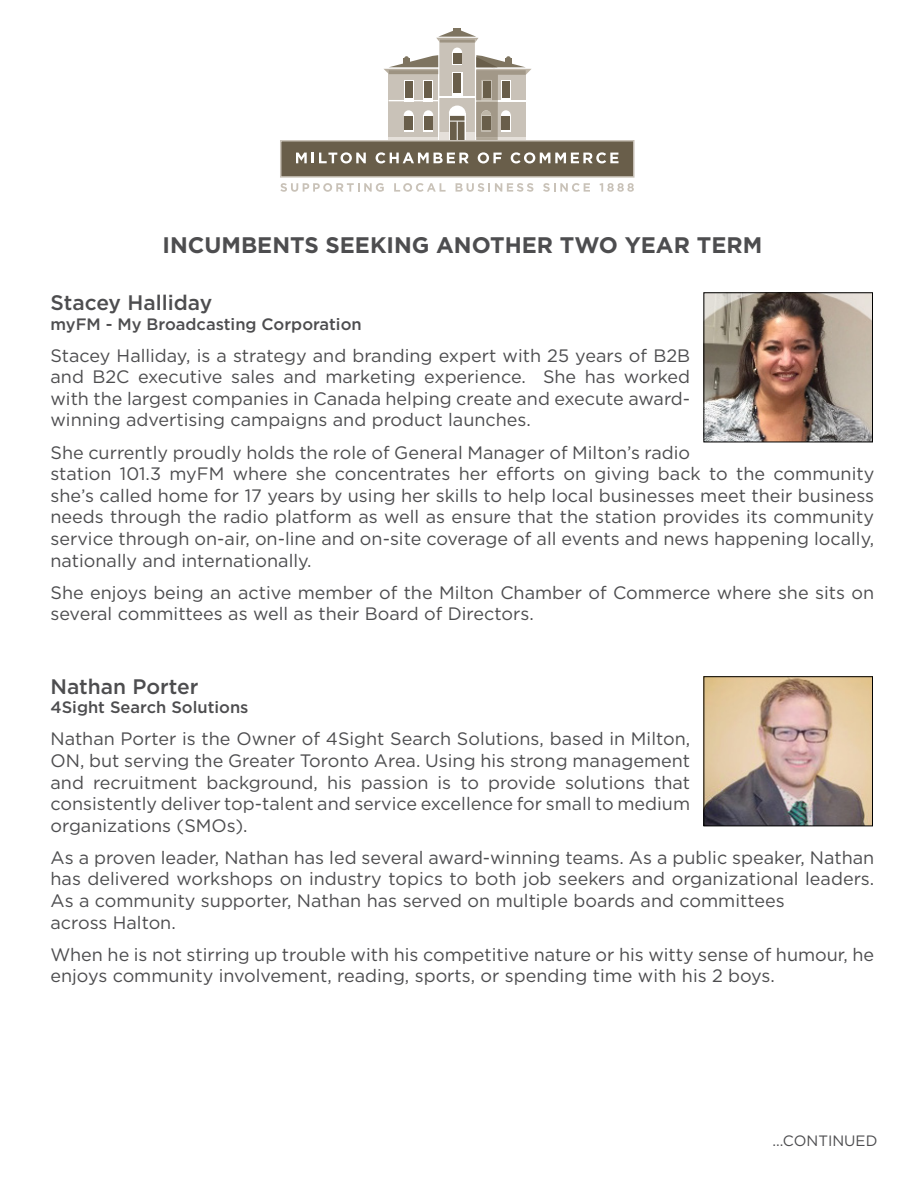
<style>
.page{position:relative;width:918px;height:1188px;background:#fff}
.page>*{position:absolute;margin:0;border:0;box-sizing:border-box;transform-origin:0 0}
.t1{font:700 22.5px "Gotham";color:#4d4d4f}
.t2{font:500 21px "Gotham";color:#4d4d4f}
.t3{font:18px/21.6px "Gotham";color:#4d4d4f}
.t4{font:500 16.5px "Gotham";color:#4d4d4f}
.t5{font:15px "Gotham";color:#4d4d4f}
</style>
<div class="page">
<svg style="left:280px;top:183px;width:104px;height:9px"></svg>
<svg style="left:394px;top:183px;width:52px;height:9px"></svg>
<svg style="left:456px;top:183px;width:77px;height:9px"></svg>
<svg style="left:543px;top:183px;width:47px;height:9px"></svg>
<svg style="left:600px;top:183px;width:34px;height:9px"></svg>
<div style="left:281px;top:141px;width:353px;height:36px;background:#695e4a"></div>
<svg style="left:296px;top:152px;width:70px;height:11px"></svg>
<svg style="left:376px;top:152px;width:93px;height:11px"></svg>
<svg style="left:478px;top:152px;width:24px;height:11px"></svg>
<svg style="left:511px;top:152px;width:108px;height:11px"></svg>
<svg style="left:384px;top:28px;width:147px;height:112px"></svg>
<hr style="left:476px;top:137px;width:22px;height:4px;background:#b2a99a">
<div style="left:483px;top:81px;width:8px;height:17px;background:#695e4a"></div>
<div style="left:482px;top:116px;width:8px;height:14px;background:#695e4a"></div>
<div style="left:280px;top:140px;width:355px;height:38px;border:1px solid #c9c2b8"></div>
<img style="left:706px;top:295px;width:165px;height:145px">
<div style="left:704px;top:293px;width:169px;height:149px;border:1px solid #000"></div>
<img style="left:706px;top:678px;width:165px;height:146px">
<div style="left:704px;top:676px;width:169px;height:150px;border:1px solid #000"></div>
<p class="t1" style="left:163px;top:230px;width:601px">INCUMBENTS SEEKING ANOTHER TWO YEAR TERM</p>
<p class="t2" style="left:50px;top:289px;width:163px">Stacey Halliday</p>
<p class="t4" style="left:50px;top:313px;width:313px">myFM - My Broadcasting Corporation</p>
<p class="t3" style="left:50px;top:344px;width:641px;text-align:justify">Stacey Halliday, is a strategy and branding expert with 25 years of B2B and B2C executive sales and marketing experience. She has worked with the largest companies in Canada helping create and execute award&shy;winning advertising campaigns and product launches.</p>
<p class="t3" style="left:50px;top:441px;width:825px">She currently proudly holds the role of General Manager of Milton’s radio<br>station 101.3 myFM where she concentrates her efforts on giving back to the community she’s called home for 17 years by using her skills to help local businesses meet their business needs through the radio platform as well as ensure that the station provides its community service through on-air, on-line and on-site coverage of all events and news happening locally, nationally and internationally.</p>
<p class="t3" style="left:50px;top:581px;width:825px">She enjoys being an active member of the Milton Chamber of Commerce where she sits on several committees as well as their Board of Directors.</p>
<p class="t2" style="left:50px;top:673px;width:150px">Nathan Porter</p>
<p class="t4" style="left:50px;top:697px;width:200px">4Sight Search Solutions</p>
<p class="t3" style="left:50px;top:728px;width:641px;text-align:justify">Nathan Porter is the Owner of 4Sight Search Solutions, based in Milton, ON, but serving the Greater Toronto Area. Using his strong management and recruitment background, his passion is to provide solutions that consistently deliver top-talent and service excellence for small to medium organizations (SMOs).</p>
<p class="t3" style="left:50px;top:846px;width:825px">As a proven leader, Nathan has led several award-winning teams. As a public speaker, Nathan has delivered workshops on industry topics to both job seekers and organizational leaders.<br>As a community supporter, Nathan has served on multiple boards and committees<br>across Halton.</p>
<p class="t3" style="left:50px;top:943px;width:825px">When he is not stirring up trouble with his competitive nature or his witty sense of humour, he enjoys community involvement, reading, sports, or spending time with his 2 boys.</p>
<p class="t5" style="left:773px;top:1131px;width:106px">...CONTINUED</p>
</div>
